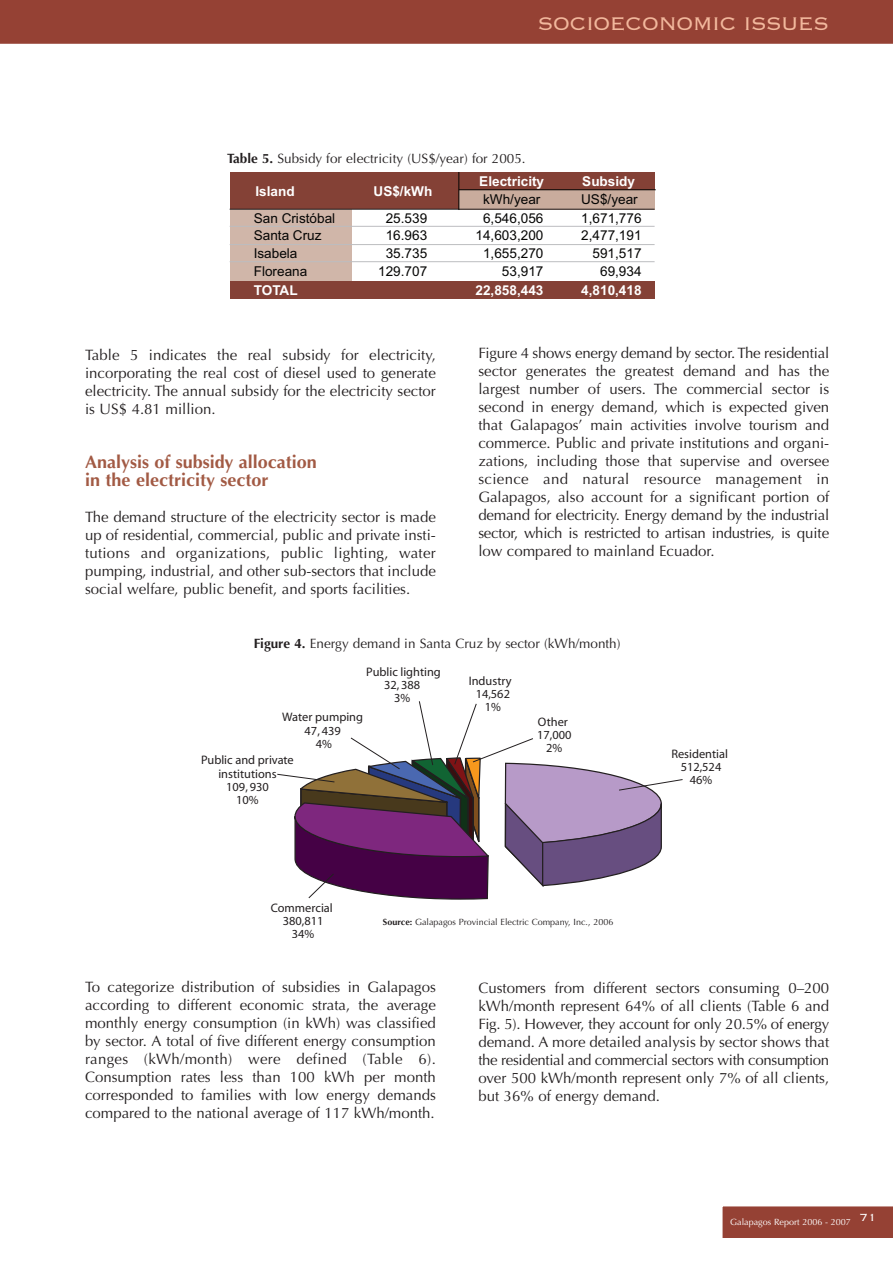
<style>
.page{position:relative;width:893px;height:1263px;background:#fff}
.page>*{position:absolute;margin:0;border:0;box-sizing:border-box;transform-origin:0 0}
.t1{font:300 24px "Copperplate";letter-spacing:-.03em;color:#f2b89d}
.t2{font:700 18px/18px "Optima";color:#a25a44}
.t3{font:15px/18px "Optima";color:#231f20;text-align:justify}
.t4{font:13.65px "Arial";color:#050504}
.t5{font:700 13.65px "Arial";color:#fff}
.t6{font:13.5px "Optima";color:#231f20}
.t7{font:12.3px/13.2px "Myriad";color:#231f20;text-align:center}
.t8{font:9px "Optima";color:#231f20}
.t9{font:9px "Optima";color:#fff}
.s1{font-weight:700}
</style>
<div class="page">
<div style="left:0;top:0;width:893px;height:44px;background:#954134"></div>
<div style="left:722px;top:1206px;width:171px;height:32px;background:#954134"></div>
<div style="left:230px;top:172px;width:122px;height:127px;background:#d0b6a9"></div>
<div style="left:230px;top:172px;width:230px;height:37px;background:#844136"></div>
<div style="left:459px;top:172px;width:196px;height:18px;background:#844136"></div>
<div style="left:231px;top:281px;width:424px;height:18px;background:#844136"></div>
<div style="left:459px;top:190px;width:196px;height:19px;background:#c9ac9d"></div>
<hr style="left:230px;top:226px;width:425px;height:1px;background:#bcbdc0">
<hr style="left:230px;top:209px;width:425px;height:1px;background:#231f20">
<hr style="left:230px;top:244px;width:425px;height:1px;background:#bcbdc0">
<hr style="left:230px;top:261px;width:425px;height:1px;background:#bcbdc0">
<hr style="left:459px;top:172px;width:1px;height:37px;background:#050504">
<hr style="left:459px;top:189px;width:196px;height:1px;background:#050504">
<svg style="left:277px;top:701px;width:406px;height:199px"></svg>
<h1 class="t1" style="left:538px;top:8px;width:293px">SOCIOECONOMIC ISSUES</h1>
<p class="t6" style="left:227px;top:150px;width:300px"><span class="s1">Table 5.</span> Subsidy for electricity (US$/year) for 2005.</p>
<p class="t5" style="left:259px;top:184px;width:37px">sland</p>
<p class="t5" style="left:374px;top:184px;width:60px">US$/kWh</p>
<p class="t5" style="left:479px;top:173px;width:66px">Electricity</p>
<p class="t5" style="left:582px;top:173px;width:54px">Subsidy</p>
<p class="t4" style="left:483px;top:191px;width:59px">kWh/year</p>
<p class="t4" style="left:581px;top:191px;width:58px">US$/year</p>
<p class="t4" style="left:254px;top:210px;width:83px">San Cristóbal</p>
<p class="t4" style="left:386px;top:210px;width:43px">25.539</p>
<p class="t4" style="left:483px;top:210px;width:62px">6,546,056</p>
<p class="t4" style="left:581px;top:210px;width:62px">1,671,776</p>
<p class="t4" style="left:254px;top:228px;width:69px">Santa Cruz</p>
<p class="t4" style="left:386px;top:228px;width:43px">16.963</p>
<p class="t4" style="left:475px;top:228px;width:69px">14,603,200</p>
<p class="t4" style="left:581px;top:228px;width:62px">2,477,191</p>
<p class="t4" style="left:254px;top:245px;width:45px">Isabela</p>
<p class="t4" style="left:386px;top:245px;width:43px">35.735</p>
<p class="t4" style="left:483px;top:245px;width:62px">1,655,270</p>
<p class="t4" style="left:593px;top:245px;width:51px">591,517</p>
<p class="t4" style="left:254px;top:263px;width:55px">Floreana</p>
<p class="t4" style="left:378px;top:263px;width:51px">129.707</p>
<p class="t4" style="left:502px;top:263px;width:43px">53,917</p>
<p class="t4" style="left:600px;top:263px;width:43px">69,934</p>
<p class="t5" style="left:254px;top:282px;width:45px">TOTAL</p>
<p class="t5" style="left:475px;top:282px;width:69px">22,858,443</p>
<p class="t5" style="left:581px;top:282px;width:62px">4,810,418</p>
<p class="t3" style="left:85px;top:346px;width:352px">Table 5 indicates the real subsidy for electricity, incorporating the real cost of diesel used to generate electricity. The annual subsidy for the electricity sector is US$ 4.81 million.</p>
<p class="t2" style="left:85px;top:453px;width:233px">Analysis of subsidy allocation in the electricity sector</p>
<p class="t3" style="left:85px;top:508px;width:352px">The demand structure of the electricity sector is made up of residential, commercial, public and private insti&shy;tutions and organizations, public lighting, water pumping, industrial, and other sub-sectors that include social welfare, public benefit, and sports facilities.</p>
<p class="t3" style="left:478px;top:344px;width:352px">Figure 4 shows energy demand by sector. The residential sector generates the greatest demand and has the largest number of users. The commercial sector is second in energy demand, which is expected given that Galapagos’ main activities involve tourism and commerce. Public and private institutions and organi&shy;zations, including those that supervise and oversee science and natural resource management in Galapagos, also account for a significant portion of demand for electricity. Energy demand by the industrial sector, which is restricted to artisan industries, is quite low compared to mainland Ecuador.</p>
<p class="t6" style="left:254px;top:636px;width:368px"><span class="s1">Figure 4.</span> Energy demand in Santa Cruz by sector (kWh/month)</p>
<p class="t7" style="left:366px;top:666px;width:76px">Public lighting<br>32 388<br>3%</p>
<p class="t7" style="left:282px;top:712px;width:82px">Wate pumping<br>47 439<br>4%</p>
<p class="t7" style="left:208px;top:755px;width:88px">ublic and private institutions<br>109 930<br>10%</p>
<p class="t7" style="left:469px;top:675px;width:44px">Industry<br>14,562<br>1%</p>
<p class="t7" style="left:537px;top:716px;width:36px">Othe<br>17,000<br>2%</p>
<p class="t7" style="left:271px;top:902px;width:64px">Commercial<br>380,811<br>34%</p>
<p class="t8" style="left:383px;top:917px;width:232px"><span class="s1">Source:</span> Galapagos Provincial Electric Company, Inc., 2006</p>
<p class="t7" style="left:671px;top:748px;width:55px">Residentia<br>512,524<br>46%</p>
<p class="t3" style="left:85px;top:978px;width:352px">To categorize distribution of subsidies in Galapagos according to different economic strata, the average monthly energy consumption (in kWh) was classified by sector. A total of five different energy consumption ranges (kWh/month) were defined (Table 6).<br>Consumption rates less than 100 kWh per month corresponded to families with low energy demands compared to the national average of 117 kWh/month.</p>
<p class="t3" style="left:478px;top:979px;width:352px">Customers from different sectors consuming 0–200 kWh/month represent 64% of all clients (Table 6 and Fig. 5). However, they account for only 20.5% of energy demand. A more detailed analysis by sector shows that the residential and commercial sectors with consumption over 500 kWh/month represent only 7% of all clients, but 36% of energy demand.</p>
<p class="t9" style="left:730px;top:1217px;width:148px">Galapagos Report 2006 - 2007 <sup>71</sup></p>
</div>
